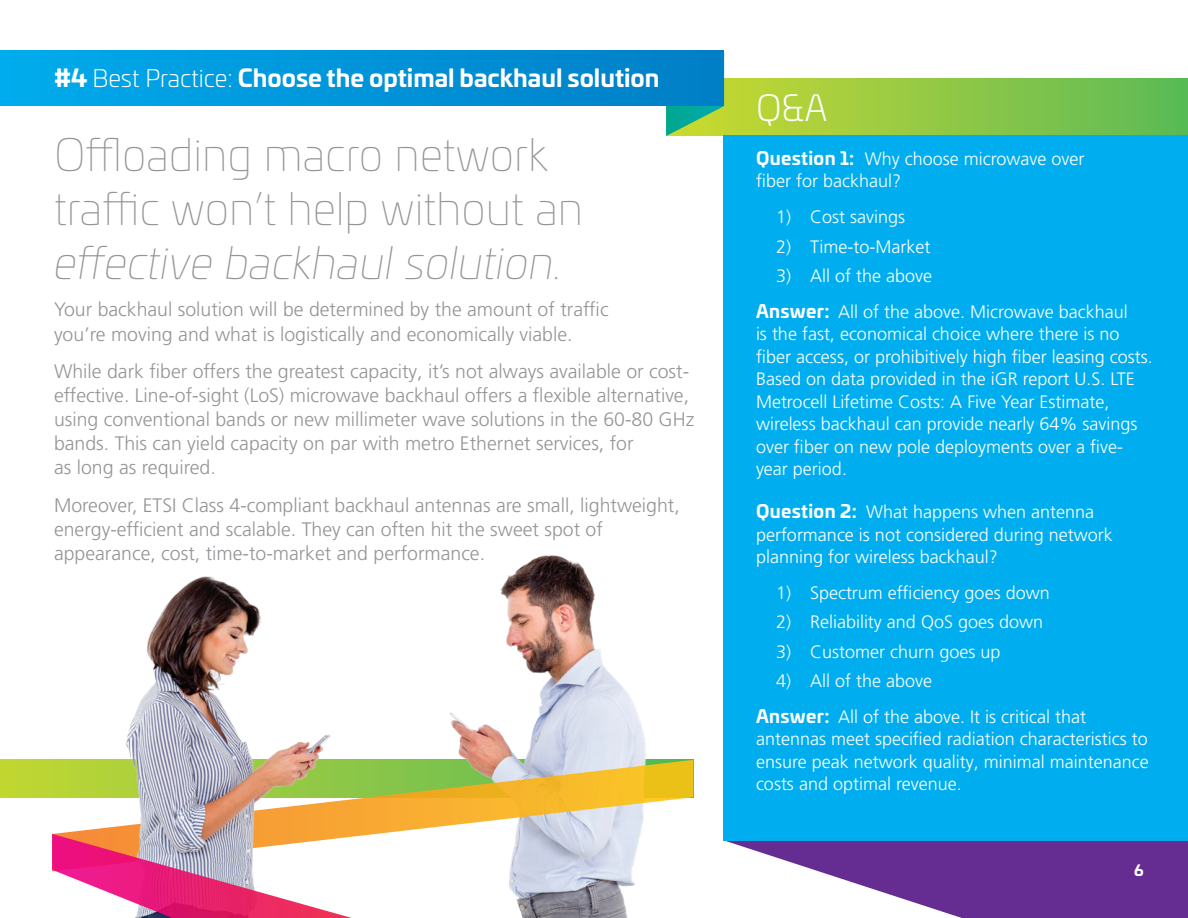
<style>
.page{position:relative;width:1188px;height:918px;background:#fff}
.page>*{position:absolute;margin:0;border:0;box-sizing:border-box;transform-origin:0 0}
.t1{font:100 45px/54px "Univia Pro";color:#939598}
.t2{font:italic 100 45px "Univia Pro";color:#939598}
.t3{font:300 36px "Univia Pro";color:#fff}
.t4{font:700 24px "Univia Pro";color:#fff}
.t5{font:300 19.5px/24px "Frutiger LT Pro";color:#939598}
.t6{font:300 18px/22.5px "Frutiger LT Pro";color:#fff}
.t7{font:700 15px "Univia Pro";color:#fff}
.s1{font-weight:300}
.s2{font-family:"Univia Pro";font-weight:700}
</style>
<div class="page">
<div style="left:0;top:760px;width:693px;height:37px;background:#bed633"></div>
<svg style="left:744px;top:841px;width:444px;height:77px;fill:#652d91"></svg>
<svg style="left:724px;top:78px;width:464px;height:57px;background:#8ec745"></svg>
<svg style="left:666px;top:105px;width:58px;height:31px;background:#5ebd67"></svg>
<div style="left:0;top:50px;width:724px;height:55px;background:linear-gradient(to right,#00aced,#007ec6)"></div>
<div style="left:724px;top:135px;width:464px;height:706px;background:#00aeef"></div>
<img style="left:413px;top:462px;width:331px;height:456px">
<svg style="left:52px;top:760px;width:641px;height:111px"></svg>
<img style="left:78px;top:576px;width:287px;height:258px">
<svg style="left:52px;top:834px;width:374px;height:84px"></svg>
<h3 class="t4" style="left:54px;top:59px;width:607px">#4 <span class="s1">Best Practice:</span> Choose the optimal backhaul solution</h3>
<h1 class="t1" style="left:54px;top:126px;width:531px">Offloading macro network traffic won’t help without an</h1>
<h1 class="t2" style="left:54px;top:232px;width:510px">effective backhaul solution.</h1>
<p class="t5" style="left:54px;top:298px;width:556px">Your backhaul solution will be determined by the amount of traffic you’re moving and what is logistically and economically viable.</p>
<p class="t5" style="left:54px;top:359px;width:642px">While dark fiber offers the greatest capacity, it’s not always available or cost&shy;effective. Line-of-sight (LoS) microwave backhaul offers a flexible alternative, using conventional bands or new millimeter wave solutions in the 60-80 GHz bands. This can yield capacity on par with metro Ethernet services, for<br>as long as required.</p>
<p class="t5" style="left:54px;top:493px;width:627px">Moreover, ETSI Class 4-compliant backhaul antennas are small, lightweight, energy-efficient and scalable. They can often hit the sweet spot of appearance, cost, time-to-market and performance.</p>
<h2 class="t3" style="left:756px;top:83px;width:73px">Q&amp;A</h2>
<p class="t6" style="left:756px;top:148px;width:330px"><span class="s2">Question 1:</span> Why choose microwave over fiber for backhaul?</p>
<p class="t6" style="left:776px;top:206px;width:130px">1) Cost savings</p>
<p class="t6" style="left:776px;top:235px;width:156px">2) Time-to-Market</p>
<p class="t6" style="left:756px;top:258px;width:373px;line-height:36px;text-indent:20px">3) All of the above<br><span class="s2">Answer:</span> All of the above. Microwave backhaul</p>
<p class="t6" style="left:756px;top:323px;width:398px">is the fast, economical choice where there is no fiber access, or prohibitively high fiber leasing costs.<br>Based on data provided in the iGR report U.S. LTE Metrocell Lifetime Costs: A Five Year Estimate, wireless backhaul can provide nearly 64% savings over fiber on new pole deployments over a five&shy;year period.</p>
<p class="t6" style="left:756px;top:501px;width:358px"><span class="s2">Question 2:</span> What happens when antenna performance is not considered during network planning for wireless backhaul?</p>
<p class="t6" style="left:776px;top:582px;width:275px">1) Spectrum efficiency goes down</p>
<p class="t6" style="left:776px;top:611px;width:268px">2) Reliability and QoS goes down</p>
<p class="t6" style="left:776px;top:640px;width:226px">3) Customer churn goes up</p>
<p class="t6" style="left:756px;top:663px;width:332px;line-height:36px;text-indent:20px">4) All of the above<br><span class="s2">Answer:</span> All of the above. It is critical that</p>
<p class="t6" style="left:756px;top:728px;width:394px;text-align:justify">antennas meet specified radiation characteristics to ensure peak network quality, minimal maintenance costs and optimal revenue.</p>
<p class="t7" style="left:1134px;top:858px;width:11px">6</p>
</div>
